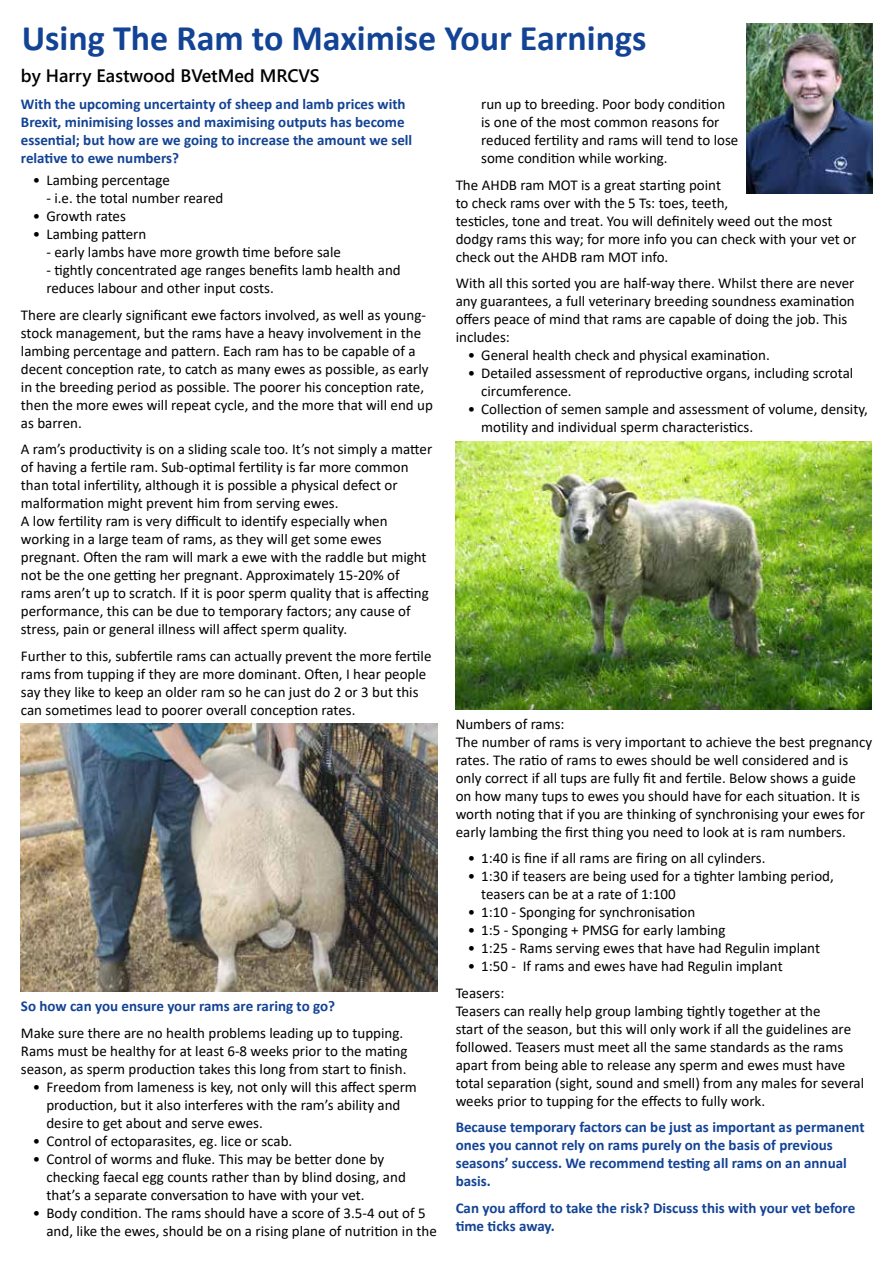
<style>
.page{position:relative;width:893px;height:1263px;background:#fff}
.page>*{position:absolute;margin:0;border:0;box-sizing:border-box;transform-origin:0 0}
.t1{font:700 36px "Calibri";color:#134395}
.t2{font:600 18px "Segoe UI";color:#000}
.t3{font:15px/18px "Calibri";color:#000}
.t4{font:700 15px/18px "Calibri";color:#134395}
</style>
<div class="page">
<img style="left:746px;top:23px;width:126px;height:170px">
<img style="left:21px;top:724px;width:417px;height:268px">
<img style="left:455px;top:441px;width:417px;height:268px">
<h1 class="t1" style="left:22px;top:13px;width:626px">Using The Ram to Maximise Your Earnings</h1>
<p class="t2" style="left:21px;top:59px;width:300px">by Harry Eastwood BVetMed MRCVS</p>
<p class="t4" style="left:21px;top:95px;width:393px">With the upcoming uncertainty of sheep and lamb prices with Brexit, minimising losses and maximising outputs has become essential; but how are we going to increase the amount we sell relative to ewe numbers?</p>
<p class="t3" style="left:33px;top:171px;width:138px">• Lambing percentage</p>
<p class="t3" style="left:46px;top:189px;width:179px">- i.e. the total number reared</p>
<p class="t3" style="left:33px;top:207px;width:95px">• Growth rates</p>
<p class="t3" style="left:33px;top:225px;width:115px">• Lambing pattern</p>
<p class="t3" style="left:46px;top:243px;width:296px">- early lambs have more growth time before sale</p>
<p class="t3" style="left:46px;top:261px;width:356px">- tightly concentrated age ranges benefits lamb health and reduces labour and other input costs.</p>
<p class="t3" style="left:21px;top:305px;width:413px">There are clearly significant ewe factors involved, as well as young&shy;stock management, but the rams have a heavy involvement in the lambing percentage and pattern. Each ram has to be capable of a decent conception rate, to catch as many ewes as possible, as early in the breeding period as possible. The poorer his conception rate, then the more ewes will repeat cycle, and the more that will end up as barren.</p>
<p class="t3" style="left:21px;top:440px;width:413px">A ram’s productivity is on a sliding scale too. It’s not simply a matter of having a fertile ram. Sub-optimal fertility is far more common than total infertility, although it is possible a physical defect or malformation might prevent him from serving ewes.<br>A low fertility ram is very difficult to identify especially when working in a large team of rams, as they will get some ewes pregnant. Often the ram will mark a ewe with the raddle but might not be the one getting her pregnant. Approximately 15-20% of rams aren’t up to scratch. If it is poor sperm quality that is affecting performance, this can be due to temporary factors; any cause of stress, pain or general illness will affect sperm quality.</p>
<p class="t3" style="left:21px;top:646px;width:412px">Further to this, subfertile rams can actually prevent the more fertile rams from tupping if they are more dominant. Often, I hear people say they like to keep an older ram so he can just do 2 or 3 but this can sometimes lead to poorer overall conception rates.</p>
<p class="t3" style="left:481px;top:95px;width:259px">run up to breeding. Poor body condition is one of the most common reasons for reduced fertility and rams will tend to lose some condition while working.</p>
<p class="t3" style="left:456px;top:175px;width:402px">The AHDB ram MOT is a great starting point<br>to check rams over with the 5 Ts: toes, teeth,<br>testicles, tone and treat. You will definitely weed out the most dodgy rams this way; for more info you can check with your vet or check out the AHDB ram MOT info.</p>
<p class="t3" style="left:456px;top:274px;width:401px">With all this sorted you are half-way there. Whilst there are never any guarantees, a full veterinary breeding soundness examination offers peace of mind that rams are capable of doing the job. This includes:</p>
<p class="t3" style="left:468px;top:346px;width:304px">• General health check and physical examination.</p>
<p class="t3" style="left:481px;top:364px;width:374px;text-indent:-14px">• Detailed assessment of reproductive organs, including scrotal circumference.</p>
<p class="t3" style="left:481px;top:400px;width:388px;text-indent:-14px">• Collection of semen sample and assessment of volume, density, motility and individual sperm characteristics.</p>
<p class="t3" style="left:456px;top:714px;width:418px">Numbers of rams:<br>The number of rams is very important to achieve the best pregnancy rates. The ratio of rams to ewes should be well considered and is only correct if all tups are fully fit and fertile. Below shows a guide on how many tups to ewes you should have for each situation. It is worth noting that if you are thinking of synchronising your ewes for early lambing the first thing you need to look at is ram numbers.</p>
<p class="t3" style="left:468px;top:849px;width:299px">• 1:40 is fine if all rams are firing on all cylinders.</p>
<p class="t3" style="left:481px;top:867px;width:354px;text-indent:-14px">• 1:30 if teasers are being used for a tighter lambing period, teasers can be at a rate of 1:100</p>
<p class="t3" style="left:468px;top:903px;width:229px">• 1:10 - Sponging for synchronisation</p>
<p class="t3" style="left:468px;top:921px;width:259px">• 1:5 - Sponging + PMSG for early lambing</p>
<p class="t3" style="left:468px;top:939px;width:354px">• 1:25 - Rams serving ewes that have had Regulin implant</p>
<p class="t3" style="left:456px;top:952px;width:329px;line-height:26.5px;text-indent:12px">• 1:50 - If rams and ewes have had Regulin implant<br>Teasers:</p>
<p class="t3" style="left:456px;top:1001px;width:410px">Teasers can really help group lambing tightly together at the<br>start of the season, but this will only work if all the guidelines are followed. Teasers must meet all the same standards as the rams apart from being able to release any sperm and ewes must have total separation (sight, sound and smell) from any males for several weeks prior to tupping for the effects to fully work.</p>
<p class="t4" style="left:456px;top:1118px;width:410px">Because temporary factors can be just as important as permanent ones you cannot rely on rams purely on the basis of previous seasons’ success. We recommend testing all rams on an annual basis.</p>
<p class="t4" style="left:456px;top:1198px;width:401px">Can you afford to take the risk? Discuss this with your vet before time ticks away.</p>
<p class="t4" style="left:21px;top:997px;width:316px">So how can you ensure your rams are raring to go?</p>
<p class="t3" style="left:21px;top:1023px;width:388px">Make sure there are no health problems leading up to tupping.<br>Rams must be healthy for at least 6-8 weeks prior to the mating season, as sperm production takes this long from start to finish.</p>
<p class="t3" style="left:46px;top:1077px;width:372px;text-indent:-14px">• Freedom from lameness is key, not only will this affect sperm production, but it also interferes with the ram’s ability and desire to get about and serve ewes.</p>
<p class="t3" style="left:33px;top:1131px;width:261px">• Control of ectoparasites, eg. lice or scab.</p>
<p class="t3" style="left:46px;top:1149px;width:361px;text-indent:-14px">• Control of worms and fluke. This may be better done by checking faecal egg counts rather than by blind dosing, and that’s a separate conversation to have with your vet.</p>
<p class="t3" style="left:46px;top:1203px;width:392px;text-indent:-14px">• Body condition. The rams should have a score of 3.5-4 out of 5 and, like the ewes, should be on a rising plane of nutrition in the</p>
</div>
